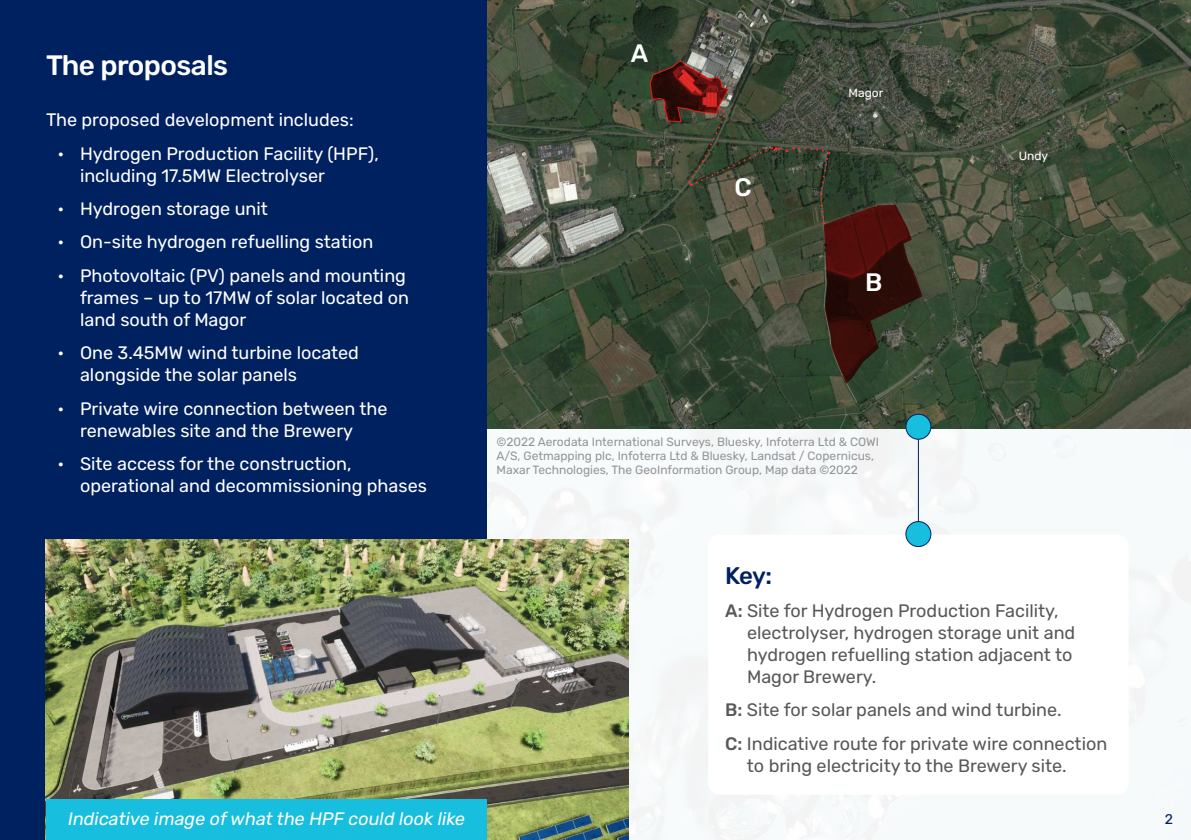
<style>
.page{position:relative;width:1191px;height:840px;background:#fff}
.page>*{position:absolute;margin:0;border:0;box-sizing:border-box;transform-origin:0 0}
.t1{font:500 28px "Rubik";letter-spacing:-.02em;color:#fff}
.t2{font:500 25.2px "Rubik";color:#fff}
.t3{font:500 24px "Rubik";color:#002160}
.t4{font:18px/22px "Rubik";color:#fff}
.t5{font:18px/22px "Rubik";color:#57585a}
.t6{font:italic 18px "Rubik";color:#fff}
.t7{font:14px "Rubik";color:#002160}
.t8{font:12px/14px "Rubik";color:#939598}
.t9{font:12px "Rubik";color:#fff}
.s1{font-weight:500}
</style>
<div class="page">
<img style="left:486px;top:428px;width:705px;height:411px">
<div style="left:708px;top:534px;width:420px;height:260px;background:#fff;border-radius:11px"></div>
<hr style="left:918px;top:85px;width:1px;height:447px;background:#002160">
<div style="left:906px;top:521px;width:25px;height:25px;background:#18bede;border-radius:50%"></div>
<div style="left:905px;top:520px;width:26px;height:26px;border:1px solid #002160;border-radius:50%"></div>
<img style="left:486px;top:0;width:705px;height:428px">
<div style="left:0;top:0;width:486px;height:839px;background:#002160"></div>
<img style="left:45px;top:539px;width:584px;height:300px">
<div style="left:46px;top:798px;width:440px;height:41px;background:#18bede"></div>
<div style="left:906px;top:414px;width:25px;height:25px;background:#18bede;border-radius:50%"></div>
<div style="left:905px;top:413px;width:26px;height:26px;border:1px solid #002160;border-radius:50%"></div>
<svg style="left:649px;top:61px;width:273px;height:322px"></svg>
<h1 class="t1" style="left:46px;top:54px;width:184px">The proposals</h1>
<p class="t4" style="left:46px;top:109px;width:309px">The proposed development includes:</p>
<p class="t4" style="left:80px;top:143px;width:300px;text-indent:-23px">• Hydrogen Production Facility (HPF), including 17.5MW Electrolyser</p>
<p class="t4" style="left:57px;top:199px;width:212px">• Hydrogen storage unit</p>
<p class="t4" style="left:57px;top:232px;width:318px">• On-site hydrogen refuelling station</p>
<p class="t4" style="left:80px;top:265px;width:330px;text-indent:-23px">• Photovoltaic (PV) panels and mounting frames – up to 17MW of solar located on land south of Magor</p>
<p class="t4" style="left:80px;top:343px;width:280px;text-indent:-23px">• One 3.45MW wind turbine located alongside the solar panels</p>
<p class="t4" style="left:80px;top:398px;width:309px;text-indent:-23px">• Private wire connection between the renewables site and the Brewery</p>
<p class="t4" style="left:80px;top:453px;width:348px;text-indent:-23px">• Site access for the construction, operational and decommissioning phases</p>
<p class="t6" style="left:67px;top:810px;width:402px">Indicative image ofwhat the HPF could look like</p>
<h2 class="t2" style="left:631px;top:42px;width:19px">A</h2>
<h2 class="t2" style="left:734px;top:176px;width:19px">C</h2>
<p class="t9" style="left:848px;top:88px;width:36px">Magor</p>
<h2 class="t2" style="left:865px;top:271px;width:19px">B</h2>
<p class="t8" style="left:496px;top:435px;width:384px">©2022 Aerodata International Surveys, Bluesky, Infoterra Ltd &amp; COWI<br>A/S, Getmapping plc, Infoterra Ltd &amp; Bluesky, Landsat / Copernicus,<br>Maxar Technologies, The GeoInformation Group, Map data ©2022</p>
<p class="t9" style="left:1018px;top:150px;width:31px">Undy</p>
<h3 class="t3" style="left:725px;top:564px;width:48px">Key:</h3>
<p class="t5" style="left:747px;top:600px;width:330px;text-indent:-22px"><span class="s1">A:</span> Site for Hydrogen Production Facility, electrolyser, hydrogen storage unit and hydrogen refuelling station adjacent to Magor Brewery.</p>
<p class="t5" style="left:725px;top:693px;width:383px;line-height:33.4px"><span class="s1">B:</span> Site for solar panels and wind turbine.<br><span class="s1">C:</span> Indicative route for private wire connection</p>
<p class="t5" style="left:747px;top:754px;width:321px">to bring electricity to the Brewery site.</p>
<p class="t7" style="left:1164px;top:812px;width:10px">2</p>
</div>
